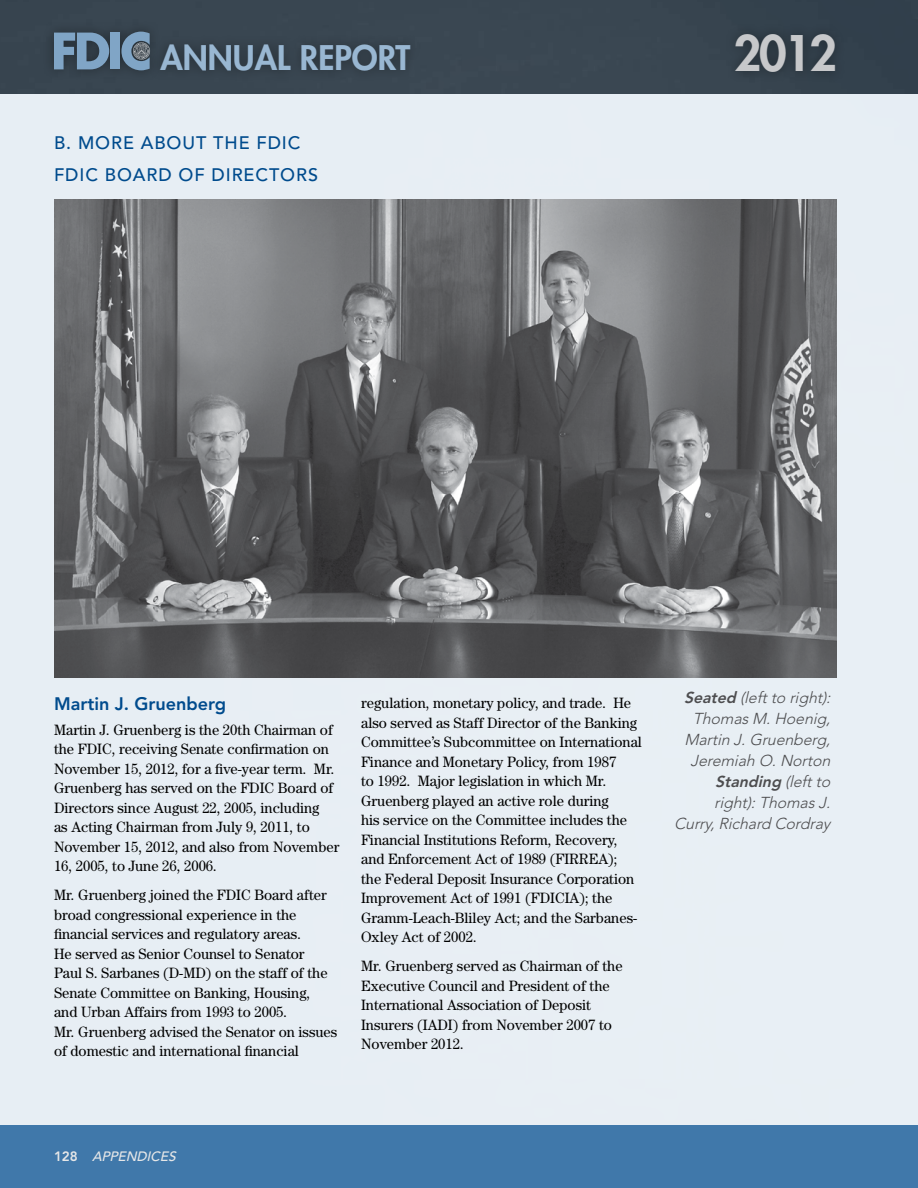
<style>
.page{position:relative;width:918px;height:1188px;background:#fff}
.page>*{position:absolute;margin:0;border:0;box-sizing:border-box;transform-origin:0 0}
.t1{font:800 47.7px "Futura Std";color:#c7c8ca}
.t2{font:800 33px "Futura Std";color:#99b7d2}
.t3{font:500 18px/32.4px "Avenir";letter-spacing:.05em;color:#004b8d}
.t4{font:800 18px "Avenir";color:#004b8d}
.t5{font:italic 300 15.75px/21px "Avenir";color:#4d4d4f;text-align:right}
.t6{font:15px/19.5px "Century";color:#000}
.t7{font:italic 500 13.5px "Avenir";color:#e6e7e8}
.s1{font-weight:800}
.s2{font-weight:800;font-style:normal}
</style>
<div class="page">
<div style="left:0;top:94px;width:918px;height:1032px;background:#e8eef4"></div>
<div style="left:0;top:0;width:918px;height:94px;background:#394651"></div>
<div style="left:42px;top:19px;width:119px;height:62px;background:#36434e"></div>
<svg style="left:54px;top:33px;width:55px;height:36px"></svg>
<div style="left:111px;top:33px;width:9px;height:36px;background:#80a5c6"></div>
<svg style="left:121px;top:32px;width:27px;height:38px"></svg>
<div style="left:148px;top:33px;width:272px;height:48px;background:#34414b"></div>
<div style="left:723px;top:23px;width:121px;height:60px;background:#2f3c46"></div>
<div style="left:0;top:1126px;width:918px;height:62px;background:#4078aa"></div>
<img style="left:54px;top:199px;width:783px;height:479px">
<h2 class="t2" style="left:160px;top:37px;width:251px">ANNUAL REPORT</h2>
<h1 class="t1" style="left:734px;top:23px;width:105px">2012</h1>
<p class="t3" style="left:54px;top:127px;width:135px">B. MORE AB OUT</p>
<p class="t3" style="left:54px;top:127px;width:264px;text-indent:159px">THE FDIC<br>FDIC BOARD OF DI RECT ORS</p>
<p class="t4" style="left:54px;top:693px;width:174px">Martin J. Gruenberg</p>
<p class="t6" style="left:54px;top:720px;width:287px">Martin J. Gruenberg is the 20th Chairman of the FDIC, receiving Senate confirmation on November 15, 2012, for a five-year term. Mr.<br>Gruenberg has served on the FDIC Board of Directors since August 22, 2005, including<br>as Acting Chairman from July 9, 2011, to November 15, 2012, and also from November 16, 2005, to June 26, 2006.</p>
<p class="t6" style="left:54px;top:885px;width:285px">Mr. Gruenberg joined the FDIC Board after broad congressional experience in the financial services and regulatory areas.<br>He served as Senior Counsel to Senator<br>Paul S. Sarbanes (D-MD) on the staff of the Senate Committee on Banking, Housing, and Urban Affairs from 1993 to 2005.<br>Mr. Gruenberg advised the Senator on issues of domestic and international financial</p>
<p class="t6" style="left:361px;top:693px;width:282px">regulation, monetary policy, and trade. He also served as Staff Director of the Banking Committee’s Subcommittee on International Finance and Monetary Policy, from 1987<br>to 1992. Major legislation in which Mr.<br>Gruenberg played an active role during<br>his service on the Committee includes the Financial Institutions Reform, Recovery, and Enforcement Act of 1989 (FIRREA);<br>the Federal Deposit Insurance Corporation Improvement Act of 1991 (FDICIA); the Gramm-Leach-Bliley Act; and the Sarbanes-Oxley Act of 2002.</p>
<p class="t6" style="left:361px;top:956px;width:263px">Mr. Gruenberg served as Chairman of the Executive Council and President of the International Association of Deposit Insurers (IADI) from November 2007 to November 2012.</p>
<p class="t5" style="left:674px;top:687px;width:159px"><span class="s1">Seated</span> (left to right):<br>Thomas M. Hoenig,<br>Martin J. Gruenberg,<br>Jeremiah O. Norton<br><span class="s1">Standing</span> (left to right): Thomas J.<br>Curry, Richard Cordray</p>
<p class="t7" style="left:54px;top:1148px;width:57px"><span class="s2">128</span> APPENDICES</p>
</div>
